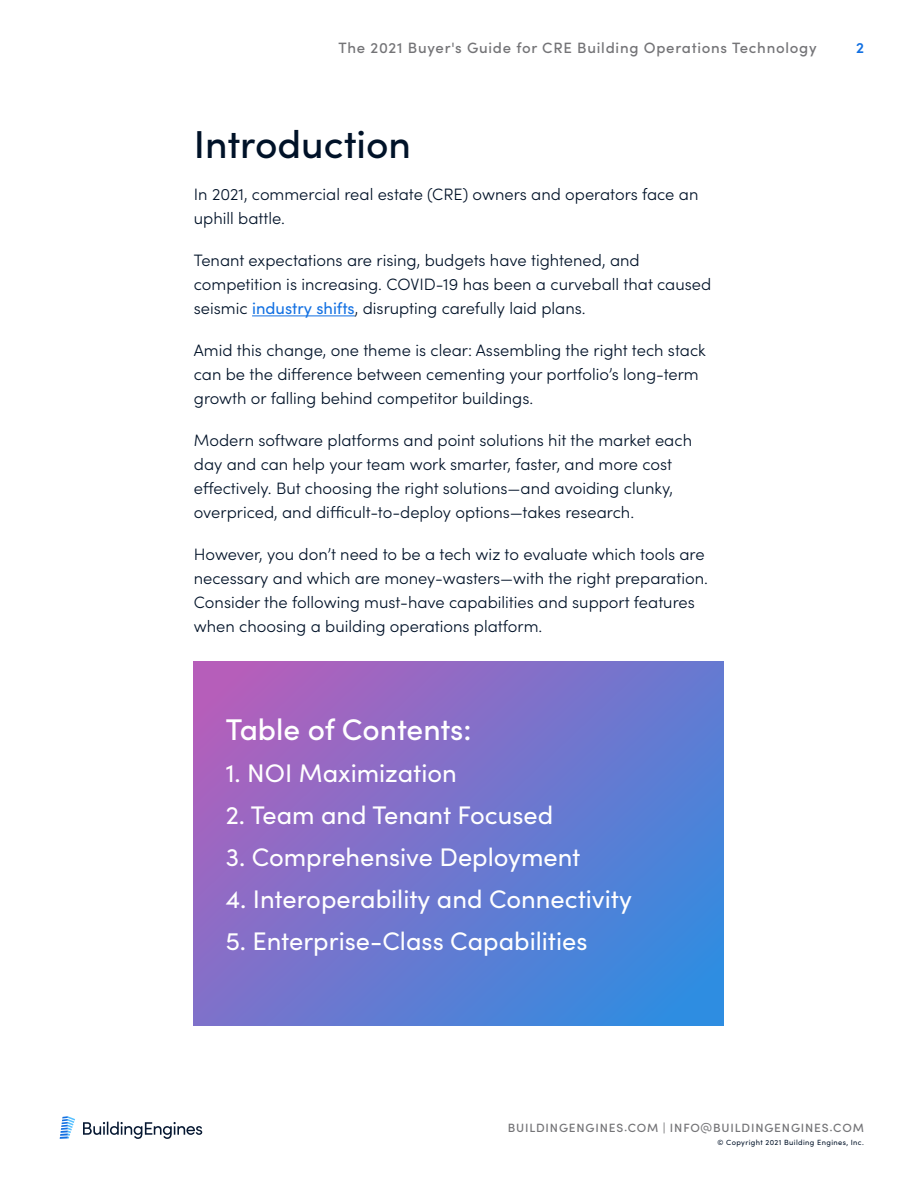
<style>
.page{position:relative;width:918px;height:1188px;background:#fff}
.page>*{position:absolute;margin:0;border:0;box-sizing:border-box;transform-origin:0 0}
.t1{font:500 39px "Sofia Pro";color:#001228}
.t2{font:500 30px "Sofia Pro";letter-spacing:-.005em;color:#fff}
.t3{font:25.5px "Sofia Pro";color:#fff}
.t4{font:300 16.5px/24px "Sofia Pro";color:#001228}
.t5{font:500 15px "Sofia Pro";letter-spacing:.05em;color:#747477}
.t6{font:600 15px "Sofia Pro";color:#1270e2}
.t7{font:500 12px "Sofia Pro";letter-spacing:.07em;color:#747477}
.t8{font:7.5px "Sofia Pro";letter-spacing:.05em;color:#001228}
.s1{font-weight:400;color:#1270e2}
</style>
<div class="page">
<svg style="left:194px;top:662px;width:529px;height:364px;background:#7175cd"></svg>
<svg style="left:83px;top:1122px;width:119px;height:17px"></svg>
<svg style="left:60px;top:1116px;width:15px;height:23px"></svg>
<hr style="left:252px;top:315px;width:103px;height:1px;background:#1270e2">
<p class="t5" style="left:338px;top:37px;width:480px">The 2021 Buyer's Guide for CRE Building Operations Technology</p>
<p class="t1" style="left:194px;top:116px;width:219px">Introduction</p>
<p class="t4" style="left:194px;top:182px;width:506px">In 2021, commercial real estate (CRE) owners and operators face an uphill battle.</p>
<p class="t4" style="left:194px;top:248px;width:519px">Tenant expectations are rising, budgets have tightened, and competition is increasing. COVID-19 has been a curveball that caused seismic <span class="s1">industry shifts</span>, disrupting carefully laid plans.</p>
<p class="t4" style="left:194px;top:338px;width:514px">Amid this change, one theme is clear: Assembling the right tech stack can be the difference between cementing your portfolio’s long-term growth or falling behind competitor buildings.</p>
<p class="t4" style="left:194px;top:428px;width:500px">Modern software platforms and point solutions hit the market each day and can help your team work smarter, faster, and more cost effectively. But choosing the right solutions—and avoiding clunky, overpriced, and difficult-to-deploy options—takes research.</p>
<p class="t4" style="left:194px;top:542px;width:516px">However, you don’t need to be a tech wiz to evaluate which tools are necessary and which are money-wasters—with the right preparation.<br>Consider the following must-have capabilities and support features when choosing a building operations platform.</p>
<h2 class="t2" style="left:226px;top:708px;width:247px">Table of Contents:</h2>
<p class="t3" style="left:226px;top:755px;width:233px">1. NOI Maximization</p>
<p class="t3" style="left:226px;top:797px;width:329px">2. Team and Tenant Focused</p>
<p class="t3" style="left:226px;top:839px;width:356px">3. Comprehensive Deployment</p>
<p class="t3" style="left:226px;top:881px;width:408px">4. Interoperability and Connectivity</p>
<p class="t3" style="left:226px;top:923px;width:363px">5. Enterprise-Class Capabilities</p>
<p class="t6" style="left:856px;top:37px;width:9px">2</p>
<p class="t7" style="left:508px;top:1119px;width:358px">BUILDINGENGINES.COM | INFO@BUILDINGENGINES.COM</p>
<p class="t8" style="left:718px;top:1137px;width:148px">© Copyright 2021 Building Engines, Inc.</p>
</div>
